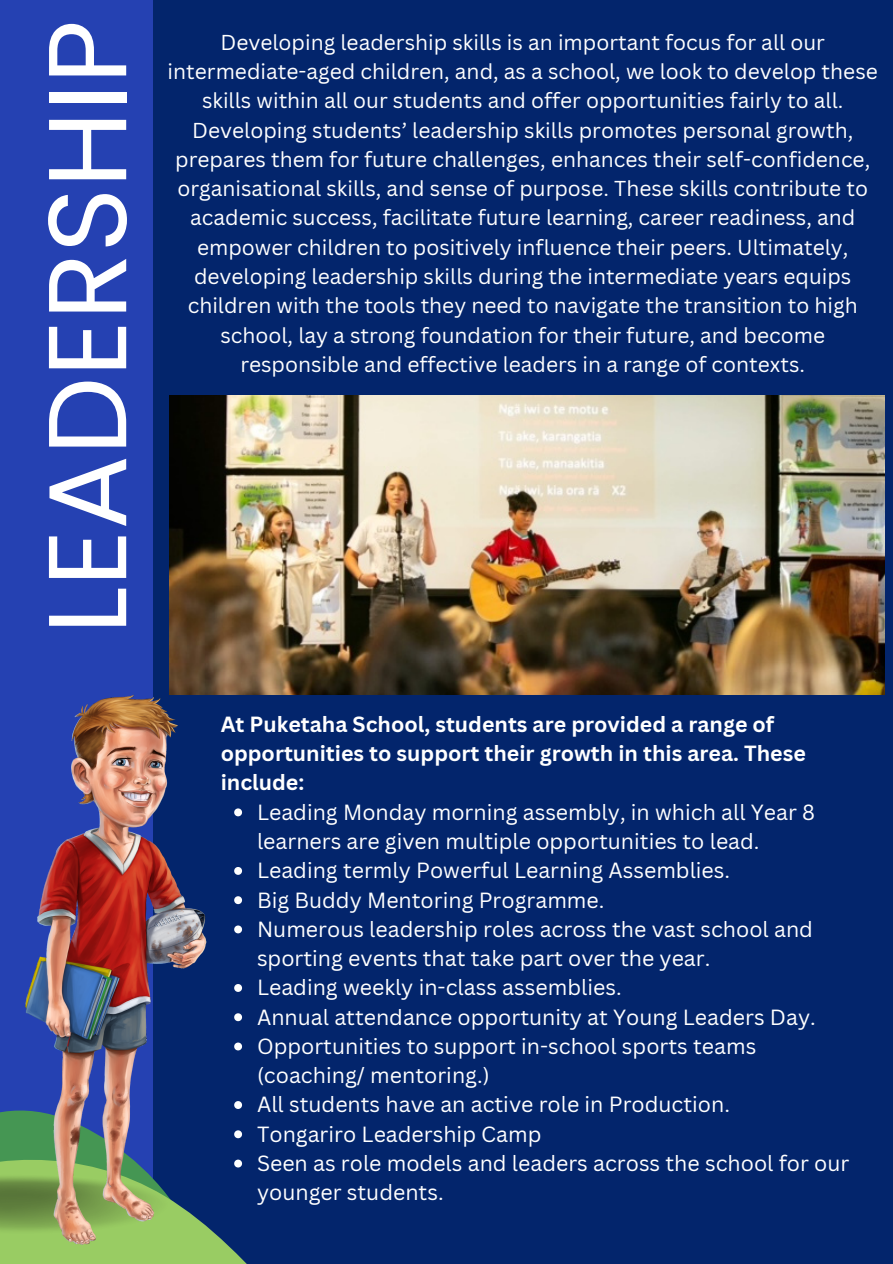
<style>
.page{position:relative;width:893px;height:1264px;background:#fff}
.page>*{position:absolute;margin:0;border:0;box-sizing:border-box;transform-origin:0 0}
.t1{font:110.7px "Poppins";color:#fff}
.t2{font:21.3px/29.2px "Canva Sans";color:#fff}
.t3{font:700 21.3px/29.2px "Canva Sans";color:#fff}
.t4{font:21px/29.2px "Canva Sans";color:#fff;text-align:center}
</style>
<div class="page">
<div style="left:0;top:0;width:892px;height:1263px;background:#03256c"></div>
<div style="left:0;top:0;width:153px;height:1263px;background:#2541b2"></div>
<img style="left:170px;top:395px;width:714px;height:299px">
<img style="left:25px;top:679px;width:196px;height:422px">
<svg style="left:234px;top:808px;width:8px;height:8px"></svg>
<svg style="left:234px;top:867px;width:8px;height:7px"></svg>
<svg style="left:234px;top:896px;width:8px;height:8px"></svg>
<svg style="left:234px;top:925px;width:8px;height:8px"></svg>
<svg style="left:234px;top:984px;width:8px;height:7px"></svg>
<svg style="left:234px;top:1013px;width:8px;height:8px"></svg>
<svg style="left:234px;top:1042px;width:8px;height:8px"></svg>
<svg style="left:0;top:1101px;width:246px;height:162px"></svg>
<p class="t1" style="left:10px;top:634px;width:616px;rotate:-90deg">LEADERSHIP</p>
<p class="t4" style="left:168px;top:27px;width:711px">Developing leadership skills is an important focus for all our intermediate-aged children, and, as a school, we look to develop these skills within all our students and offer opportunities fairly to all.</p>
<h2 class="t4" style="left:175px;top:115px;width:696px">Developing students’ leadership skills promotes personal growth, prepares them for future challenges, enhances their self-confidence, organisational skills, and sense of purpose. These skills contribute to academic success, facilitate future learning, career readiness, and empower children to positively influence their peers. Ultimately, developing leadership skills during the intermediate years equips children with the tools they need to navigate the transition to high school, lay a strong foundation for their future, and become responsible and effective leaders in a range of contexts.</h2>
<p class="t3" style="left:221px;top:709px;width:586px">At Puketaha School, students are provided a range of opportunities to support their growth in this area. These include:</p>
<p class="t2" style="left:257px;top:796px;width:559px">Leading Monday morning assembly, in which all Year 8 learners are given multiple opportunities to lead.</p>
<p class="t2" style="left:257px;top:855px;width:474px">Leading termly Powerful Learning Assemblies.</p>
<p class="t2" style="left:257px;top:884px;width:349px">Big Buddy Mentoring Programme.</p>
<p class="t2" style="left:257px;top:913px;width:557px">Numerous leadership roles across the vast school and sporting events that take part over the year.</p>
<p class="t2" style="left:257px;top:972px;width:366px">Leading weekly in-class assemblies.</p>
<p class="t2" style="left:257px;top:1001px;width:560px">Annual attendance opportunity at Young Leaders Day.</p>
<p class="t2" style="left:257px;top:1030px;width:500px">Opportunities to support in-school sports teams (coaching/ mentoring.)</p>
<p class="t2" style="left:257px;top:1089px;width:474px">All students have an active role in Production.</p>
<p class="t2" style="left:257px;top:1118px;width:286px">Tongariro Leadership Camp</p>
<p class="t2" style="left:257px;top:1147px;width:594px">Seen as role models and leaders across the school for our younger students.</p>
</div>
